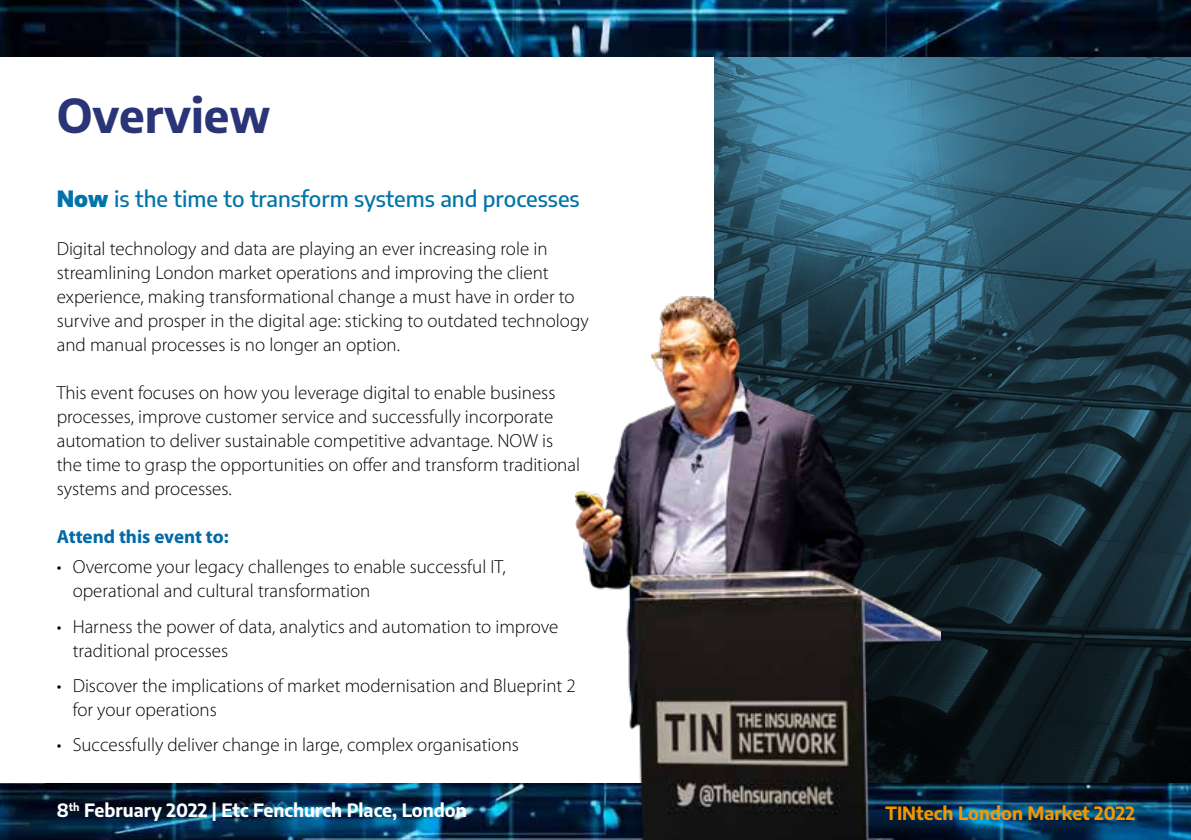
<style>
.page{position:relative;width:1191px;height:840px;background:#fff}
.page>*{position:absolute;margin:0;border:0;box-sizing:border-box;transform-origin:0 0}
.t1{font:700 46px "Encode Sans";color:#293576}
.t2{font:500 22px "Encode Sans";color:#0074a8}
.t3{font:300 19px/24px "Myriad Pro";color:#000}
.t4{font:700 19px "Myriad Pro";color:#0069a7}
.t5{font:700 18px "Encode Sans";color:#fff}
.t6{font:700 18px "Encode Sans";color:#f49600}
.s1{font-weight:900}
</style>
<div class="page">
<svg style="left:714px;top:57px;width:477px;height:725px;background:#254959"></svg>
<img style="left:0;top:782px;width:1191px;height:57px">
<img style="left:0;top:0;width:1191px;height:57px">
<img style="left:576px;top:295px;width:364px;height:544px">
<h1 class="t1" style="left:57px;top:81px;width:216px">Overview</h1>
<p class="t2" style="left:57px;top:183px;width:524px"><span class="s1">Now</span> is the time to transform systems and processes</p>
<p class="t3" style="left:57px;top:236px;width:533px">Digital technology and data are playing an ever increasing role in streamlining London market operations and improving the client experience, making transformational change a must have in order to survive and prosper in the digital age: sticking to outdated technology and manual processes is no longer an option.</p>
<p class="t3" style="left:57px;top:380px;width:525px">This event focuses on how you leverage digital to enable business processes, improve customer service and successfully incorporate automation to deliver sustainable competitive advantage. NOW is the time to grasp the opportunities on offer and transform traditional systems and processes.</p>
<p class="t4" style="left:57px;top:524px;width:174px">Attend this event to:</p>
<p class="t3" style="left:73px;top:554px;width:434px;text-indent:-16px">• Overcome your legacy challenges to enable successful IT, operational and cultural transformation</p>
<p class="t3" style="left:73px;top:613px;width:487px;text-indent:-16px">• Harness the power of data, analytics and automation to improve traditional processes</p>
<p class="t3" style="left:73px;top:673px;width:504px;text-indent:-16px">• Discover the implications of market modernisation and Blueprint 2 for your operations</p>
<p class="t3" style="left:57px;top:732px;width:464px">• Successfully deliver change in large, complex organisations</p>
<p class="t5" style="left:57px;top:796px;width:411px">8<sup>th</sup> February 2022 | Etc Fenchurch Place, London</p>
<p class="t6" style="left:885px;top:799px;width:251px">TINtech London Market 2022</p>
</div>
